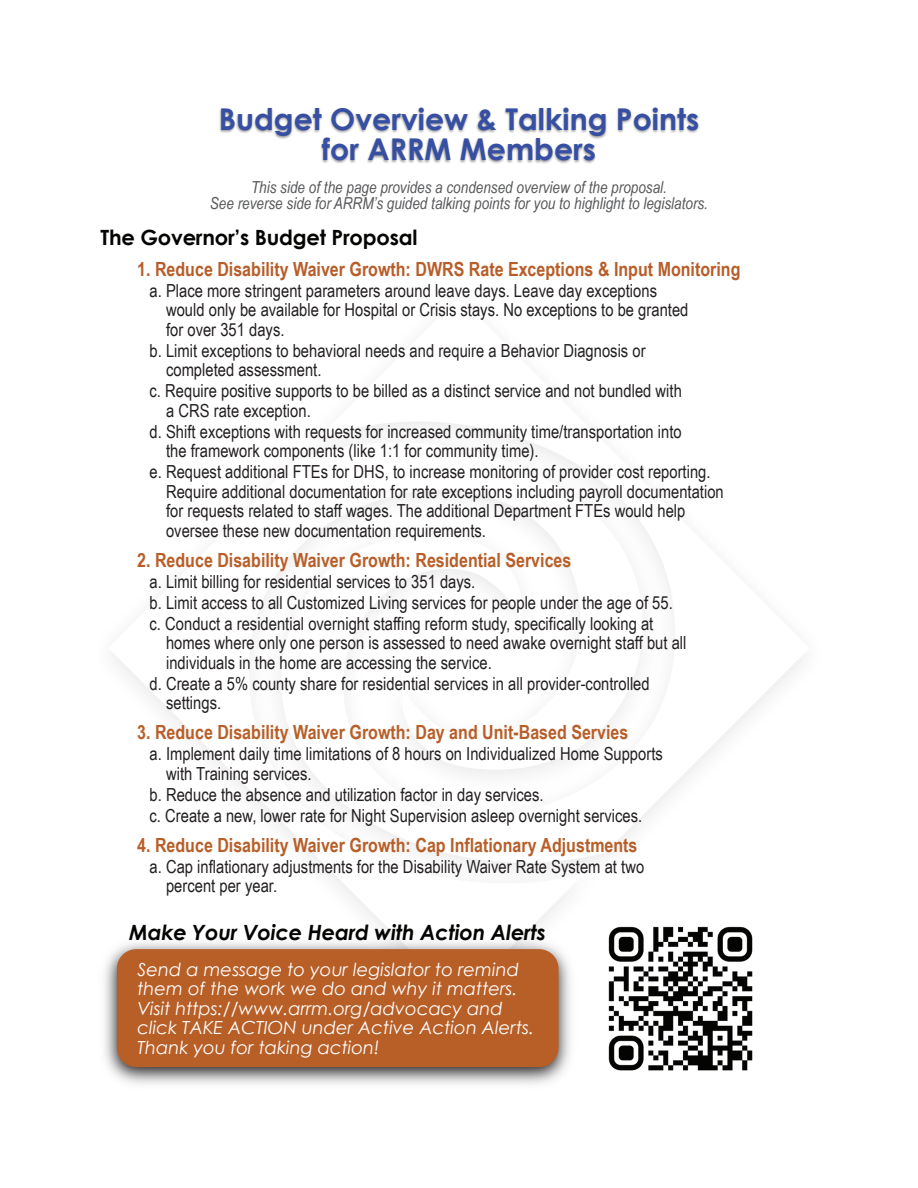
<style>
.page{position:relative;width:918px;height:1188px;background:#fff}
.page>*{position:absolute;margin:0;border:0;box-sizing:border-box;transform-origin:0 0}
.t1{font:700 30px/30px "Century Gothic";color:#364fa2;text-align:center}
.t2{font:italic 700 21px "Century Gothic";letter-spacing:-.01em;color:#040503}
.t3{font:700 21px "Century Gothic";letter-spacing:-.01em;color:#040503}
.t4{font:700 19.5px "Arial Narrow";color:#b85e28}
.t5{font:700 19.5px "Arial Narrow";color:#b85d29}
.t6{font:18px/21px "Arial Narrow";color:#231f20}
.t7{font:italic 18px/19.5px "Century Gothic";color:#fff}
.t8{font:italic 16.5px/16.5px "Arial Narrow";color:#57585a;text-align:center}
</style>
<div class="page">
<img style="left:104px;top:933px;width:470px;height:152px">
<div style="left:117px;top:949px;width:442px;height:118px;background:#b85f28;border-radius:19px"></div>
<img style="left:608px;top:926px;width:145px;height:145px">
<img style="left:219px;top:108px;width:480px;height:56px">
<h1 class="t1" style="left:219px;top:103px;width:482px">Budget Overview &amp; Talking Points for ARRM Members</h1>
<p class="t8" style="left:210px;top:178px;width:500px">This side of the page provides a condensed overview of the proposal.<br>See reverse side for ARRM’s guided talking points for you to highlight to legislators.</p>
<p class="t3" style="left:101px;top:222px;width:318px">The Governor’s Budget Proposal</p>
<p class="t5" style="left:137px;top:254px;width:605px">1. Reduce Disability Waiver Growth: DWRS Rate Exceptions &amp; Input Monitoring</p>
<p class="t6" style="left:150px;top:279px;width:509px">a. Place more stringent parameters around leave days. Leave day exceptions</p>
<p class="t6" style="left:166px;top:299px;width:524px">would only be available for Hospital or Crisis stays. No exceptions to be granted</p>
<p class="t6" style="left:166px;top:318px;width:120px">for over 351 days.</p>
<p class="t6" style="left:150px;top:339px;width:498px">b. Limit exceptions to behavioral needs and require a Behavior Diagnosis or</p>
<p class="t6" style="left:166px;top:359px;width:157px">completed assessment.</p>
<p class="t6" style="left:150px;top:380px;width:534px">c. Require positive supports to be billed as a distinct service and not bundled with</p>
<p class="t6" style="left:166px;top:399px;width:146px">a CRS rate exception.</p>
<p class="t6" style="left:150px;top:420px;width:534px">d. Shift exceptions with requests for increased community time/transportation into</p>
<p class="t6" style="left:166px;top:440px;width:374px">the framework components (like 1:1 for community time).</p>
<p class="t6" style="left:150px;top:461px;width:563px">e. Request additional FTEs for DHS, to increase monitoring of provider cost reporting.</p>
<p class="t6" style="left:166px;top:480px;width:559px">Require additional documentation for rate exceptions including payroll documentation</p>
<p class="t6" style="left:166px;top:500px;width:521px">for requests related to staff wages. The additional Department FTEs would help</p>
<p class="t6" style="left:166px;top:519px;width:321px">oversee these new documentation requirements.</p>
<p class="t4" style="left:137px;top:545px;width:436px">2. Reduce Disability Waiver Growth: Residential Services</p>
<p class="t6" style="left:150px;top:570px;width:525px">a. Limit billing for residential services to 351 days.<br>b. Limit access to all Customized Living services for people under the age of 55. c. Conduct a residential overnight staffing reform study, specifically looking at</p>
<p class="t6" style="left:166px;top:632px;width:522px">homes where only one person is assessed to need awake overnight staff but all</p>
<p class="t6" style="left:166px;top:651px;width:327px">individuals in the home are accessing the service.</p>
<p class="t6" style="left:150px;top:672px;width:502px">d. Create a 5% county share for residential services in all provider-controlled</p>
<p class="t6" style="left:166px;top:692px;width:57px">settings.</p>
<p class="t4" style="left:137px;top:718px;width:493px">3. Reduce Disability Waiver Growth: Day and Unit-Based Servies</p>
<p class="t6" style="left:150px;top:743px;width:515px">a. Implement daily time limitations of 8 hours on Individualized Home Supports</p>
<p class="t6" style="left:166px;top:762px;width:147px">with Training services.</p>
<p class="t6" style="left:150px;top:783px;width:396px">b. Reduce the absence and utilization factor in day services.</p>
<p class="t6" style="left:150px;top:804px;width:494px">c. Create a new, lower rate for Night Supervision asleep overnight services.</p>
<p class="t4" style="left:137px;top:830px;width:502px">4. Reduce Disability Waiver Growth: Cap Inflationary Adjustments</p>
<p class="t6" style="left:166px;top:856px;width:480px;line-height:19.5px;text-indent:-16px">a. Cap inflationary adjustments for the Disability Waiver Rate System at two percent per year.</p>
<p class="t2" style="left:129px;top:916px;width:418px">Make Your Voice Heard with Action Alerts</p>
<p class="t7" style="left:138px;top:959px;width:398px">Send a message to your legislator to remind them of the work we do and why it matters.<br>Visit https://www.arrm.org/advocacy and click TAKE ACTION under Active Action Alerts.<br>Thank you for taking action!</p>
</div>
